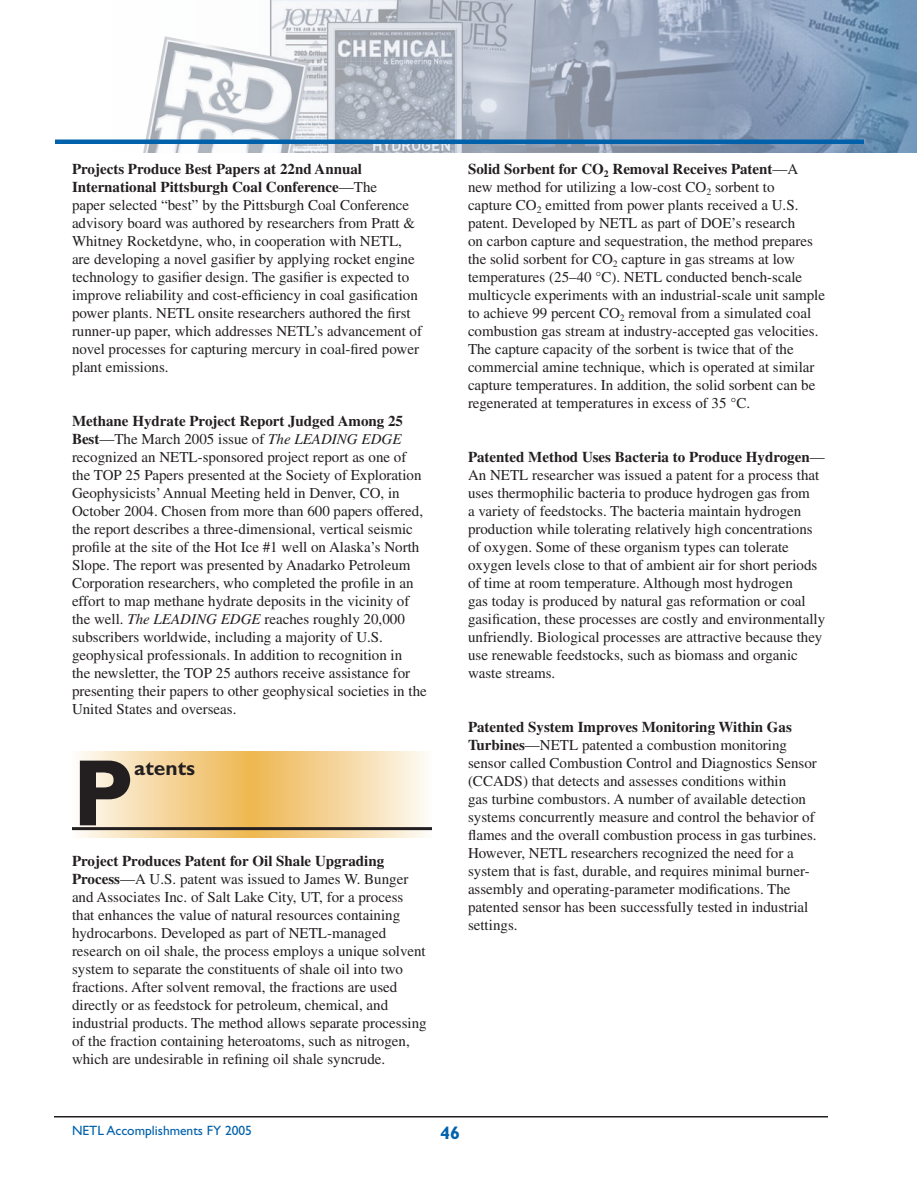
<style>
.page{position:relative;width:918px;height:1188px;background:#fff}
.page>*{position:absolute;margin:0;border:0;box-sizing:border-box;transform-origin:0 0}
.t1{font:700 94.95px "Gill Sans";color:#231f20}
.t2{font:700 21px "Gill Sans";color:#231f20}
.t3{font:700 18px "Gill Sans";color:#0161ab}
.t4{font:15px/18px "Times";color:#231f20}
.t5{font:13.5px "Gill Sans";color:#0161ab}
.s1{font-weight:700}
.s2{font-style:italic}
</style>
<div class="page">
<hr style="left:54px;top:1116px;width:774px;height:2px;background:#231f20">
<svg style="left:72px;top:752px;width:360px;height:85px;background:#f5d8a2"></svg>
<hr style="left:72px;top:827px;width:360px;height:3px;background:#231f20">
<svg style="left:55px;top:0;width:862px;height:153px"></svg>
<hr style="left:55px;top:140px;width:809px;height:4px;background:#0161ab">
<p class="t4" style="left:72px;top:160px;width:352px"><span class="s1">Projects Produce Best Papers at 22nd Annual International Pittsburgh Coal Conference</span>—The<br>paper selected “best” by the Pittsburgh Coal Conference advisory board was authored by researchers from Pratt &amp; Whitney Rocketdyne, who, in cooperation with NETL, are developing a novel gasifier by applying rocket engine technology to gasifier design. The gasifier is expected to improve reliability and cost-efficiency in coal gasification power plants. NETL onsite researchers authored the first runner-up paper, which addresses NETL’s advancement of novel processes for capturing mercury in coal-fired power plant emissions.</p>
<p class="t4" style="left:72px;top:412px;width:356px"><span class="s1">Methane Hydrate Project Report Judged Among 25<br>Best</span>—The March 2005 issue of <span class="s2">The LEADING EDGE </span>recognized an NETL-sponsored project report as one of the TOP 25 Papers presented at the Society of Exploration Geophysicists’ Annual Meeting held in Denver, CO, in October 2004. Chosen from more than 600 papers offered, the report describes a three-dimensional, vertical seismic profile at the site of the Hot Ice #1 well on Alaska’s North Slope. The report was presented by Anadarko Petroleum Corporation researchers, who completed the profile in an effort to map methane hydrate deposits in the vicinity of the well. <span class="s2">The LEADING EDGE</span> reaches roughly 20,000 subscribers worldwide, including a majority of U.S. geophysical professionals. In addition to recognition in<br>the newsletter, the TOP 25 authors receive assistance for presenting their papers to other geophysical societies in the United States and overseas.</p>
<h1 class="t1" style="left:72px;top:737px;width:64px">P</h1>
<h2 class="t2" style="left:134px;top:755px;width:63px">atents</h2>
<p class="t4" style="left:72px;top:852px;width:356px"><span class="s1">Project Produces Patent for Oil Shale Upgrading Process</span>—A U.S. patent was issued to James W. Bunger and Associates Inc. of Salt Lake City, UT, for a process that enhances the value of natural resources containing hydrocarbons. Developed as part of NETL-managed research on oil shale, the process employs a unique solvent system to separate the constituents of shale oil into two fractions. After solvent removal, the fractions are used directly or as feedstock for petroleum, chemical, and industrial products. The method allows separate processing of the fraction containing heteroatoms, such as nitrogen, which are undesirable in refining oil shale syncrude.</p>
<p class="t4" style="left:468px;top:160px;width:359px"><span class="s1">Solid Sorbent for CO</span><sub>2</sub> <span class="s1">Removal Receives Patent</span>—A new method for utilizing a low-cost CO<sub>2</sub> sorbent to<br>capture CO<sub>2</sub> emitted from power plants received a U.S. patent. Developed by NETL as part of DOE’s research<br>on carbon capture and sequestration, the method prepares the solid sorbent for CO<sub>2</sub> capture in gas streams at low temperatures (25–40 °C). NETL conducted bench-scale multicycle experiments with an industrial-scale unit sample to achieve 99 percent CO<sub>2</sub> removal from a simulated coal combustion gas stream at industry-accepted gas velocities.<br>The capture capacity of the sorbent is twice that of the commercial amine technique, which is operated at similar capture temperatures. In addition, the solid sorbent can be regenerated at temperatures in excess of 35 °C.</p>
<p class="t4" style="left:468px;top:448px;width:359px"><span class="s1">Patented Method Uses Bacteria to Produce Hydrogen</span>— An NETL researcher was issued a patent for a process that uses thermophilic bacteria to produce hydrogen gas from<br>a variety of feedstocks. The bacteria maintain hydrogen production while tolerating relatively high concentrations of oxygen. Some of these organism types can tolerate oxygen levels close to that of ambient air for short periods of time at room temperature. Although most hydrogen<br>gas today is produced by natural gas reformation or coal gasification, these processes are costly and environmentally unfriendly. Biological processes are attractive because they use renewable feedstocks, such as biomass and organic waste streams.</p>
<p class="t4" style="left:468px;top:718px;width:350px"><span class="s1">Patented System Improves Monitoring Within Gas Turbines</span>—NETL patented a combustion monitoring sensor called Combustion Control and Diagnostics Sensor (CCADS) that detects and assesses conditions within<br>gas turbine combustors. A number of available detection systems concurrently measure and control the behavior of flames and the overall combustion process in gas turbines.<br>However, NETL researchers recognized the need for a system that is fast, durable, and requires minimal burner&shy;assembly and operating-parameter modifications. The patented sensor has been successfully tested in industrial settings.</p>
<p class="t5" style="left:72px;top:1123px;width:182px">NETL Accomplishments FY 2005</p>
<p class="t3" style="left:440px;top:1122px;width:21px">46</p>
</div>
